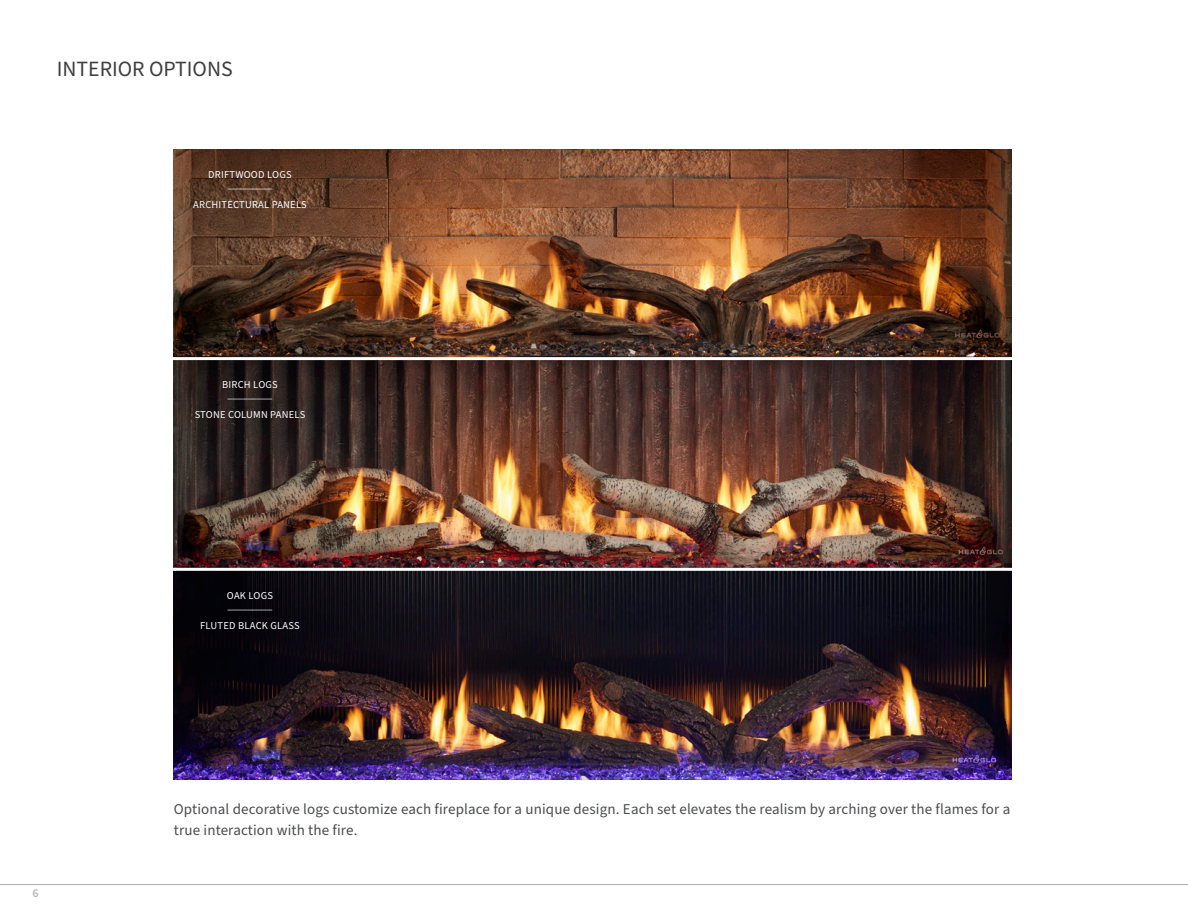
<style>
.page{position:relative;width:1188px;height:918px;background:#fff}
.page>*{position:absolute;margin:0;border:0;box-sizing:border-box;transform-origin:0 0}
.t1{font:21.75px "Source Sans Pro";color:#3e3e3f}
.t2{font:15px/21px "Source Sans Pro";letter-spacing:.01em;color:#4b4c4d}
.t3{font:600 12px "Source Sans Pro";color:#b6b7bb}
.t4{font:10.5px/10.5px "Source Sans Pro";letter-spacing:.02em;color:#fff;text-align:center}
</style>
<div class="page">
<hr style="left:0;top:884px;width:1188px;height:1px;background:#b2b3b7">
<img style="left:174px;top:150px;width:838px;height:418px">
<img style="left:174px;top:571px;width:838px;height:208px">
<hr style="left:158px;top:357px;width:899px;height:3px;background:#fff">
<p class="t1" style="left:57px;top:55px;width:177px">INTERIOR OPTIONS</p>
<p class="t4" style="left:208px;top:169px;width:85px">DRIFTWOOD LOGS _________</p>
<p class="t4" style="left:193px;top:200px;width:115px">ARCHITECTURAL PANELS</p>
<p class="t4" style="left:222px;top:379px;width:57px">BIRCH LOGS</p>
<p class="t4" style="left:228px;top:390px;width:46px">_________</p>
<p class="t4" style="left:195px;top:410px;width:112px">STONE COLUMN PANELS</p>
<p class="t4" style="left:227px;top:590px;width:48px">OAK LOGS</p>
<p class="t4" style="left:228px;top:601px;width:46px">_________</p>
<p class="t4" style="left:200px;top:621px;width:101px">FLUTED BLACK GLASS</p>
<p class="t3" style="left:32px;top:885px;width:8px">6</p>
<p class="t2" style="left:174px;top:799px;width:838px">Optional decorative logs customize each fireplace for a unique design. Each set elevates the realism by arching over the flames for a true interaction with the fire.</p>
</div>
